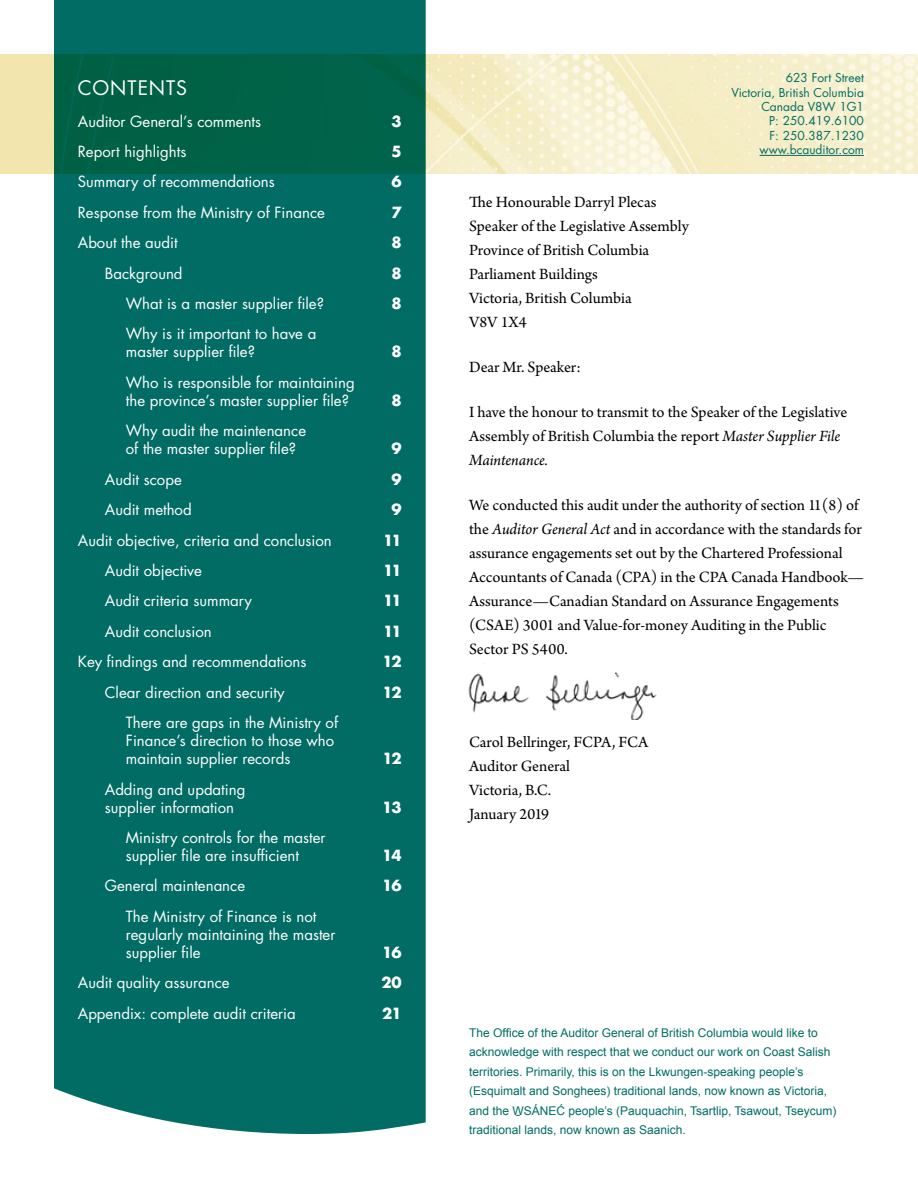
<style>
.page{position:relative;width:918px;height:1188px;background:#fff}
.page>*{position:absolute;margin:0;border:0;box-sizing:border-box;transform-origin:0 0}
.t1{font:19.5px "Futura";letter-spacing:.05em;color:#fff}
.t2{font:16.5px/24px "Arno Pro";letter-spacing:-.005em;color:#000}
.t3{font:15px/18px "Futura";color:#fff}
.t4{font:700 15px "Futura";letter-spacing:-.07em;color:#fff}
.t5{font:12px/19.5px "Arial";color:#006c64}
.t6{font:12px/14.4px "Futura";color:#006c64;text-align:right}
.s1{font-style:italic}
</style>
<div class="page">
<img style="left:0;top:54px;width:918px;height:119px">
<svg style="left:54px;top:0;width:372px;height:1134px;background:#026c62"></svg>
<hr style="left:760px;top:155px;width:104px;height:1px;background:#006c64">
<img style="left:468px;top:672px;width:189px;height:48px">
<h1 class="t1" style="left:78px;top:75px;width:111px">CONTENTS</h1>
<p class="t3" style="left:78px;top:112px;width:185px">Auditor General’s comments</p>
<p class="t4" style="left:392px;top:110px;width:12px">3</p>
<p class="t3" style="left:78px;top:143px;width:110px">Report highlights</p>
<p class="t4" style="left:392px;top:140px;width:12px">5</p>
<p class="t3" style="left:78px;top:173px;width:198px">Summary of recommendations</p>
<p class="t4" style="left:392px;top:171px;width:12px">6</p>
<p class="t3" style="left:78px;top:203px;width:249px">Response from the Ministry of Finance</p>
<p class="t4" style="left:392px;top:201px;width:12px">7</p>
<p class="t3" style="left:78px;top:234px;width:101px">About the audit</p>
<p class="t4" style="left:392px;top:232px;width:12px">8</p>
<p class="t3" style="left:105px;top:264px;width:79px">Background</p>
<p class="t4" style="left:392px;top:262px;width:12px">8</p>
<p class="t3" style="left:126px;top:295px;width:200px">What is a master supplier file?</p>
<p class="t4" style="left:392px;top:293px;width:12px">8</p>
<p class="t3" style="left:126px;top:325px;width:192px">Why is it important to have a master supplier file?</p>
<p class="t4" style="left:392px;top:341px;width:12px">8</p>
<p class="t3" style="left:126px;top:374px;width:230px">Who is responsible for maintaining the province’s master supplier file?</p>
<p class="t3" style="left:126px;top:422px;width:182px">Why audit the maintenance of the master supplier file?</p>
<p class="t4" style="left:392px;top:389px;width:12px">8</p>
<p class="t4" style="left:392px;top:438px;width:12px">9</p>
<p class="t3" style="left:105px;top:470px;width:78px">Audit scope</p>
<p class="t4" style="left:392px;top:468px;width:12px">9</p>
<p class="t3" style="left:105px;top:501px;width:88px">Audit method</p>
<p class="t4" style="left:392px;top:499px;width:12px">9</p>
<p class="t3" style="left:78px;top:531px;width:255px">Audit objective, criteria and conclusion</p>
<p class="t4" style="left:383px;top:529px;width:20px">11</p>
<p class="t3" style="left:105px;top:562px;width:99px">Audit objective</p>
<p class="t4" style="left:383px;top:559px;width:20px">11</p>
<p class="t3" style="left:105px;top:592px;width:149px">Audit criteria summary</p>
<p class="t4" style="left:383px;top:590px;width:20px">11</p>
<p class="t3" style="left:105px;top:622px;width:108px">Audit conclusion</p>
<p class="t4" style="left:383px;top:620px;width:20px">11</p>
<p class="t3" style="left:78px;top:653px;width:230px">Key findings and recommendations</p>
<p class="t4" style="left:382px;top:651px;width:21px">12</p>
<p class="t3" style="left:105px;top:683px;width:181px">Clear direction and security</p>
<p class="t4" style="left:382px;top:681px;width:21px">12</p>
<p class="t3" style="left:126px;top:714px;width:214px">There are gaps in the Ministry of<br>Finance’s direction to those who maintain supplier records</p>
<p class="t4" style="left:382px;top:748px;width:21px">12</p>
<p class="t3" style="left:105px;top:780px;width:142px">Adding and updating supplier information</p>
<p class="t3" style="left:126px;top:829px;width:201px">Ministry controls for the master supplier file are insufficient</p>
<p class="t4" style="left:382px;top:796px;width:21px">13</p>
<p class="t4" style="left:382px;top:844px;width:21px">14</p>
<p class="t3" style="left:105px;top:877px;width:142px">General maintenance</p>
<p class="t4" style="left:382px;top:875px;width:21px">16</p>
<p class="t3" style="left:126px;top:907px;width:211px">The Ministry of Finance is not regularly maintaining the master supplier file</p>
<p class="t4" style="left:382px;top:941px;width:21px">16</p>
<p class="t3" style="left:78px;top:974px;width:153px">Audit quality assurance</p>
<p class="t4" style="left:381px;top:972px;width:22px">20</p>
<p class="t3" style="left:78px;top:1004px;width:219px">Appendix: complete audit criteria</p>
<p class="t4" style="left:382px;top:1002px;width:21px">21</p>
<p class="t6" style="left:732px;top:71px;width:134px">623 Fort Street<br>Victoria, British Columbia<br>Canada V8W 1G1<br>P: 250.419.6100<br>F: 250.387.1230 www.bcauditor.com</p>
<p class="t2" style="left:469px;top:191px;width:222px">The Honourable Darryl Plecas<br>Speaker of the Legislative Assembly<br>Province of British Columbia<br>Parliament Buildings<br>Victoria, British Columbia<br>V8V 1X4</p>
<p class="t2" style="left:469px;top:356px;width:113px">Dear Mr. Speaker:</p>
<p class="t2" style="left:469px;top:401px;width:380px">I have the honour to transmit to the Speaker of the Legislative<br>Assembly of British Columbia the report <span class="s1">Master Supplier File<br>Maintenance.</span></p>
<p class="t2" style="left:469px;top:494px;width:396px">We conducted this audit under the authority of section 11(8) of the <span class="s1">Auditor General Act</span> and in accordance with the standards for assurance engagements set out by the Chartered Professional Accountants of Canada (CPA) in the CPA Canada Handbook— Assurance—Canadian Standard on Assurance Engagements (CSAE) 3001 and Value-for-money Auditing in the Public Sector PS 5400.</p>
<p class="t2" style="left:469px;top:731px;width:181px">Carol Bellringer, FCPA, FCA<br>Auditor General<br>Victoria, B.C.<br>January 2019</p>
<p class="t5" style="left:469px;top:1023px;width:369px">The Office of the Auditor General of British Columbia would like to acknowledge with respect that we conduct our work on Coast Salish territories. Primarily, this is on the Lkwungen-speaking people’s (Esquimalt and Songhees) traditional lands, now known as Victoria, and the W̱ SÁNEĆ people’s (Pauquachin, Tsartlip, Tsawout, Tseycum) traditional lands, now known as Saanich.</p>
</div>
